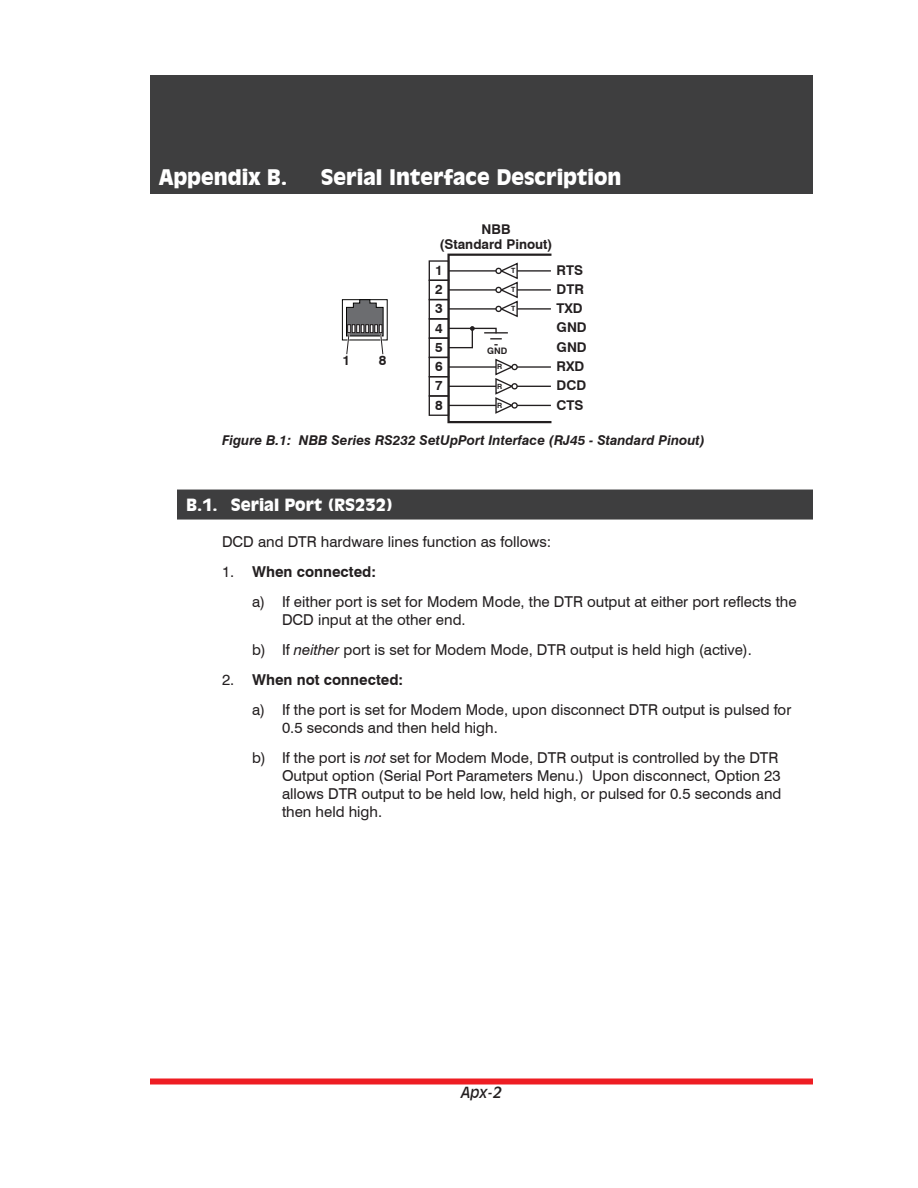
<style>
.page{position:relative;width:918px;height:1188px;background:#fff}
.page>*{position:absolute;margin:0;border:0;box-sizing:border-box;transform-origin:0 0}
.t1{font:900 21px "Incised 901 BT";color:#fff}
.t2{font:900 16.5px "Incised 901 BT";color:#fff}
.t3{font:15px/30px "Swiss 721 BT";color:#231f20}
.t4{font:italic 15px "Incised 901 BT";color:#231f20}
.t5{font:italic 700 13.5px "Swiss 721 BT";color:#231f20}
.t6{font:700 13.5px/19.2px "Swiss 721 BT";color:#231f20;text-align:justify}
.t7{font:700 9px "Swiss 721 BT";color:#231f20}
.t8{font:700 7.2px "Swiss 721 BT";color:#231f20}
.s1{font-weight:700}
.s2{font-style:italic}
</style>
<div class="page">
<div style="left:150px;top:1078px;width:663px;height:6px;background:#ee1d23"></div>
<div style="left:150px;top:75px;width:663px;height:119px;background:#3e3e3f"></div>
<div style="left:342px;top:299px;width:46px;height:41px;border:1px solid #050504"></div>
<svg style="left:345px;top:299px;width:40px;height:56px"></svg>
<div style="left:429px;top:260px;width:20px;height:21px;border:1px solid #231f20"></div>
<div style="left:429px;top:280px;width:20px;height:20px;border:1px solid #231f20"></div>
<div style="left:429px;top:299px;width:20px;height:21px;border:1px solid #231f20"></div>
<div style="left:429px;top:318px;width:20px;height:21px;border:1px solid #231f20"></div>
<div style="left:429px;top:337px;width:20px;height:21px;border:1px solid #231f20"></div>
<div style="left:429px;top:357px;width:20px;height:20px;border:1px solid #231f20"></div>
<div style="left:429px;top:376px;width:20px;height:21px;border:1px solid #231f20"></div>
<div style="left:429px;top:395px;width:20px;height:21px;border:1px solid #231f20"></div>
<hr style="left:449px;top:405px;width:102px;height:1px;background:#231f20">
<hr style="left:449px;top:366px;width:102px;height:2px;background:#231f20">
<hr style="left:449px;top:386px;width:102px;height:1px;background:#231f20">
<svg style="left:495px;top:358px;width:24px;height:56px"></svg>
<hr style="left:449px;top:270px;width:102px;height:2px;background:#231f20">
<hr style="left:449px;top:289px;width:102px;height:2px;background:#231f20">
<hr style="left:449px;top:308px;width:102px;height:2px;background:#231f20">
<svg style="left:494px;top:262px;width:24px;height:56px"></svg>
<hr style="left:484px;top:332px;width:24px;height:2px;background:#231f20">
<div style="left:447px;top:254px;width:106px;height:169px;border:2px solid #231f20"></div>
<svg style="left:447px;top:326px;width:55px;height:23px"></svg>
<div style="left:177px;top:490px;width:636px;height:30px;background:#3e3e3f"></div>
<h1 class="t1" style="left:159px;top:164px;width:130px">Appendix B.</h1>
<h1 class="t1" style="left:321px;top:164px;width:302px">Serial Interface Description</h1>
<p class="t6" style="left:342px;top:350px;width:9px">1</p>
<p class="t6" style="left:379px;top:350px;width:9px">8</p>
<p class="t6" style="left:440px;top:222px;width:115px;line-height:14.4px;text-align:center">NBB<br>(Standard Pinout)</p>
<p class="t6" style="left:435px;top:261px;width:9px">1<br>2<br>3<br>4<br>5<br>6<br>7<br>8</p>
<p class="t6" style="left:557px;top:261px;width:29px">RTS DTR TXD</p>
<p class="t8" style="left:511px;top:266px;width:6px">T</p>
<p class="t8" style="left:511px;top:286px;width:6px">T</p>
<p class="t8" style="left:511px;top:305px;width:6px">T</p>
<p class="t6" style="left:557px;top:318px;width:32px">GND<br>GND</p>
<p class="t7" style="left:487px;top:345px;width:22px">GND</p>
<p class="t6" style="left:557px;top:357px;width:31px;text-align:left">RXD<br>DCD<br>CTS</p>
<p class="t8" style="left:497px;top:362px;width:7px">R</p>
<p class="t8" style="left:497px;top:382px;width:7px">R</p>
<p class="t8" style="left:497px;top:401px;width:7px">R</p>
<p class="t5" style="left:222px;top:432px;width:484px">Figure B.1: NBB Series RS232 SetUpPort Interface (RJ45 - Standard Pinout)</p>
<p class="t2" style="left:186px;top:494px;width:209px">B.1. Serial Port (RS232)</p>
<p class="t3" style="left:222px;top:526px;width:331px">DCD and DTR hardware lines function as follows:</p>
<p class="t3" style="left:252px;top:556px;width:546px;text-indent:-30px">1. <span class="s1">When connected:<br></span>a) If either port is set for Modem Mode, the DTR output at either port reflects the</p>
<p class="t3" style="left:252px;top:604px;width:502px;text-indent:30px">DCD input at the other end.<br>b) If <span class="s2">neither</span> port is set for Modem Mode, DTR output is held high (active).</p>
<p class="t3" style="left:252px;top:664px;width:541px;text-indent:-30px">2. <span class="s1">When not connected:<br></span>a) If the port is set for Modem Mode, upon disconnect DTR output is pulsed for</p>
<p class="t3" style="left:252px;top:712px;width:528px;text-indent:30px">0.5 seconds and then held high.<br>b) If the port is <span class="s2">not</span> set for Modem Mode, DTR output is controlled by the DTR</p>
<p class="t3" style="left:282px;top:766px;width:501px;line-height:18px;text-align:justify">Output option (Serial Port Parameters Menu.) Upon disconnect, Option 23 allows DTR output to be held low, held high, or pulsed for 0.5 seconds and then held high.</p>
<p class="t4" style="left:461px;top:1084px;width:42px">Apx-2</p>
</div>
